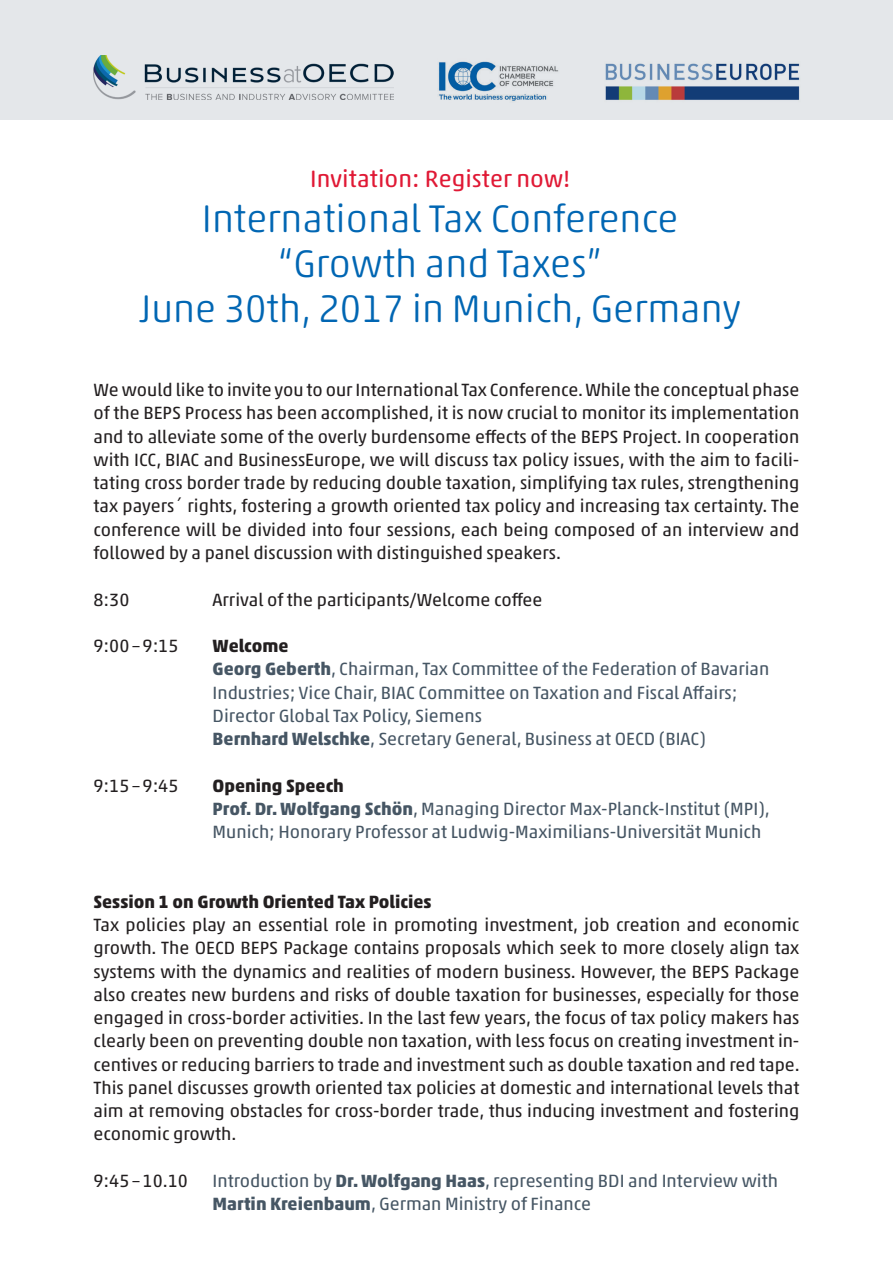
<style>
.page{position:relative;width:893px;height:1263px;background:#fff}
.page>*{position:absolute;margin:0;border:0;box-sizing:border-box;transform-origin:0 0}
.Vorspann{font:300 39px "Akko Rounded Pro";color:#0166b3}
.Vorspann-2{font:24px "Akko Rounded Pro";color:#e01935}
.Fließtext{font:18px/23.2px "Akko Pro";color:#231f20;text-align:justify}
.Fließtext-2{font:18px/23.2px "Akko Pro";color:#465664}
.Fließtext-3{font:700 18px "Akko Pro";color:#231f20}
.s1{font-weight:700}
</style>
<div class="page">
<div style="left:0;top:0;width:893px;height:120px;background:#e4e7ea"></div>
<img style="left:605px;top:63px;width:195px;height:37px">
<img style="left:94px;top:55px;width:300px;height:44px">
<img style="left:438px;top:61px;width:121px;height:40px">
<p class="Vorspann-2" style="left:310px;top:164px;width:261px">Invitation: Register now!</p>
<p class="Vorspann" style="left:202px;top:195px;width:478px">International Tax Conference</p>
<p class="Vorspann" style="left:278px;top:240px;width:325px">“Growth and Taxes”</p>
<p class="Vorspann" style="left:139px;top:285px;width:603px">June 30th, 2017 in Munich, Germany</p>
<p class="Fließtext" style="left:94px;top:378px;width:707px">We would like to invite you to our International Tax Conference. While the conceptual phase of the BEPS Process has been accomplished, it is now crucial to monitor its implementation and to alleviate some of the overly burdensome effects of the BEPS Project. In cooperation with ICC, BIAC and BusinessEurope, we will discuss tax policy issues, with the aim to facili&shy;tating cross border trade by reducing double taxation, simplifying tax rules, strengthening tax payers´ rights, fostering a growth oriented tax policy and increasing tax certainty. The conference will be divided into four sessions, each being composed of an interview and followed by a panel discussion with distinguished speakers.</p>
<p class="Fließtext" style="left:94px;top:587px;width:37px">8:30</p>
<p class="Fließtext" style="left:213px;top:587px;width:331px">Arrival of the participants/Welcome coffee</p>
<p class="Fließtext" style="left:94px;top:634px;width:86px">9:00–9:15</p>
<p class="Fließtext-3" style="left:213px;top:635px;width:77px">Welcome</p>
<p class="Fließtext-2" style="left:213px;top:657px;width:558px"><span class="s1">Georg Geberth</span>, Chairman, Tax Committee of the Federation of Bavarian<br>Industries; Vice Chair, BIAC Committee on Taxation and Fiscal Affairs;</p>
<p class="Fließtext-2" style="left:213px;top:704px;width:271px">Director Global Tax Policy, Siemens</p>
<p class="Fließtext-2" style="left:213px;top:727px;width:495px"><span class="s1">Bernhard Welschke</span>, Secretary General, Business at OECD (BIAC)</p>
<p class="Fließtext" style="left:94px;top:773px;width:86px">9:15–9:45</p>
<p class="Fließtext-3" style="left:213px;top:774px;width:133px">Opening Speech</p>
<p class="Fließtext-2" style="left:213px;top:797px;width:559px"><span class="s1">Prof. Dr. Wolfgang Schön</span>, Managing Director Max-Planck-Institut (MPI),<br>Munich; Honorary Professor at Ludwig-Maximilians-Universität Munich</p>
<p class="Fließtext-3" style="left:94px;top:890px;width:339px">Session 1 on Growth Oriented Tax Policies</p>
<p class="Fließtext" style="left:94px;top:913px;width:708px">Tax policies play an essential role in promoting investment, job creation and economic growth. The OECD BEPS Package contains proposals which seek to more closely align tax systems with the dynamics and realities of modern business. However, the BEPS Package also creates new burdens and risks of double taxation for businesses, especially for those engaged in cross-border activities. In the last few years, the focus of tax policy makers has clearly been on preventing double non taxation, with less focus on creating investment in&shy;centives or reducing barriers to trade and investment such as double taxation and red tape.<br>This panel discusses growth oriented tax policies at domestic and international levels that aim at removing obstacles for cross-border trade, thus inducing investment and fostering economic growth.</p>
<p class="Fließtext" style="left:94px;top:1169px;width:96px">9:45–10.10</p>
<p class="Fließtext-2" style="left:213px;top:1169px;width:567px">Introduction by <span class="s1">Dr. Wolfgang Haas</span>, representing BDI and Interview with<br><span class="s1">Martin Kreienbaum</span>, German Ministry of Finance</p>
</div>
